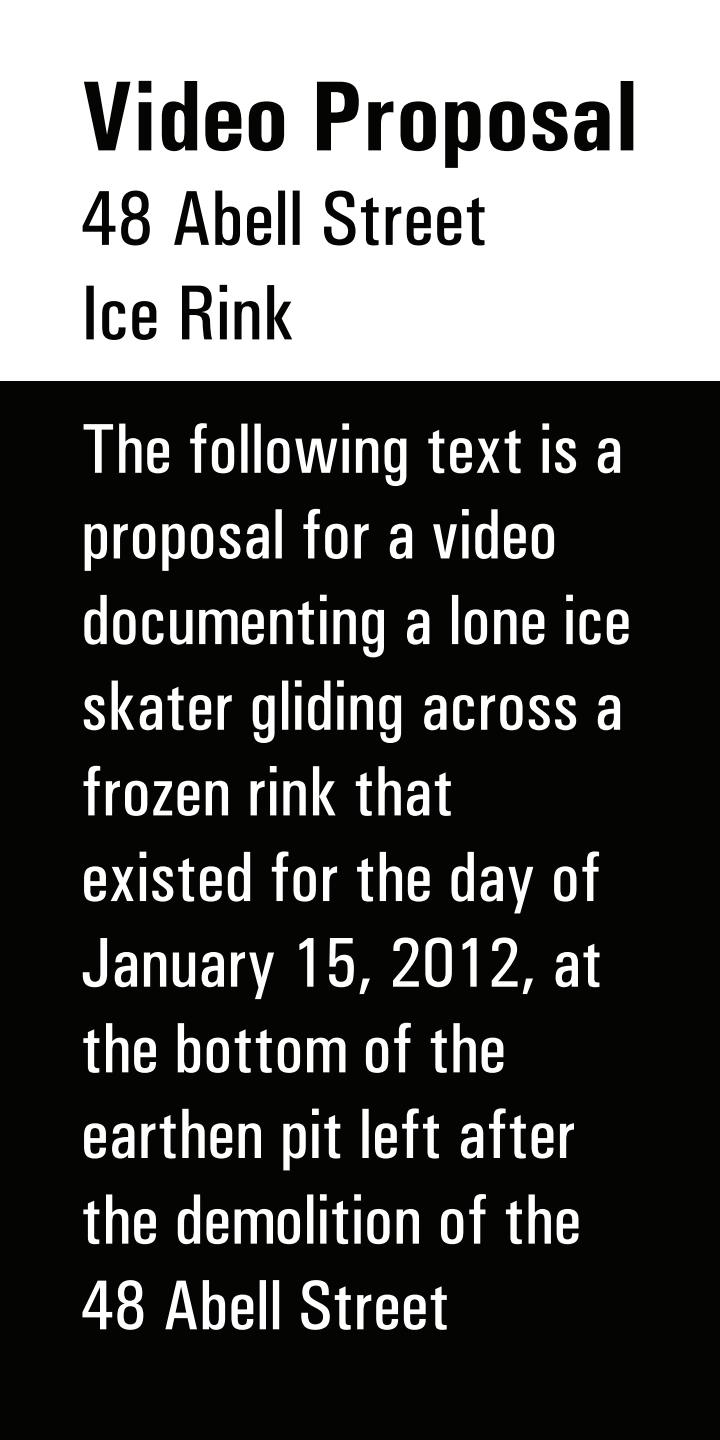
<style>
.page{position:relative;width:720px;height:1440px;background:#fff}
.page>*{position:absolute;margin:0;border:0;box-sizing:border-box;transform-origin:0 0}
.t1{font:700 condensed 100.5px "Univers";color:#040503}
.t2{font:500 condensed 78.75px/94.5px "Univers";color:#040503}
.t3{font:500 condensed 71.25px/85.8px "Univers";color:#fff}
</style>
<div class="page">
<div style="left:0;top:382px;width:720px;height:1058px;background:#040503"></div>
<h1 class="t1" style="left:81px;top:57px;width:559px">Video Proposal</h1>
<p class="t2" style="left:81px;top:171px;width:408px">48 Abell Street<br>Ice Rink</p>
<p class="t3" style="left:81px;top:406px;width:552px">The following text is a proposal for a video documenting a lone ice skater gliding across a frozen rink that existed for the day of<br>January 15, 2012, at the bottom of the earthen pit left after the demolition of the<br>48 Abell Street</p>
</div>
